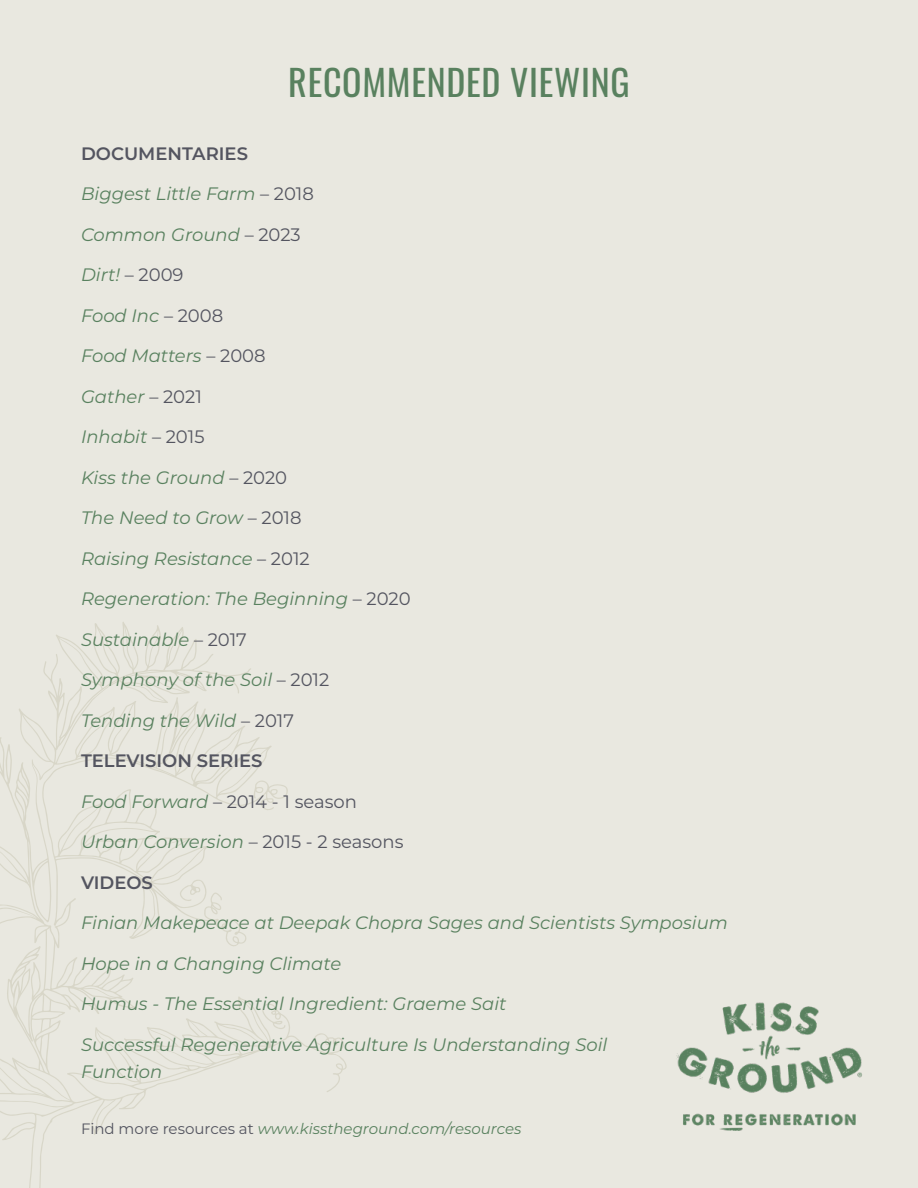
<style>
.page{position:relative;width:918px;height:1188px;background:#e9e8e0}
.page>*{position:absolute;margin:0;border:0;box-sizing:border-box;transform-origin:0 0}
.t1{font:36px "Oswald";letter-spacing:.02em;color:#59815f}
.t2{font:italic 18px/27px "Montserrat";color:#59815f}
.t3{font:600 18px "Montserrat";color:#545560}
.t4{font:18px "Montserrat";color:#545560}
.t5{font:italic 15px "Montserrat";color:#59815f}
.s1{font-style:normal;color:#545560}
.s2{font-style:italic;color:#59815f}
</style>
<div class="page">
<img style="left:676px;top:1002px;width:186px;height:129px">
<h1 class="t1" style="left:288px;top:50px;width:343px">RECOMMENDED VIEWING</h1>
<p class="t3" style="left:81px;top:141px;width:169px">DOCUMENTARIES</p>
<p class="t2" style="left:81px;top:180px;width:234px">Biggest Little Farm <span class="s1">– 2018</span></p>
<p class="t2" style="left:81px;top:220px;width:221px">Common Ground <span class="s1">– 2023</span></p>
<p class="t2" style="left:81px;top:261px;width:104px">Dirt! <span class="s1">– 2009</span></p>
<p class="t2" style="left:81px;top:301px;width:144px">Food Inc <span class="s1">– 2008</span></p>
<p class="t2" style="left:81px;top:342px;width:186px">Food Matters <span class="s1">– 2008</span></p>
<p class="t2" style="left:81px;top:382px;width:122px">Gather <span class="s1">– 2021</span></p>
<p class="t2" style="left:81px;top:423px;width:125px">Inhabit <span class="s1">– 2015</span></p>
<p class="t2" style="left:81px;top:463px;width:208px">Kiss the Ground <span class="s1">– 2020</span></p>
<p class="t2" style="left:81px;top:504px;width:222px">The Need to Grow <span class="s1">– 2018</span></p>
<p class="t2" style="left:81px;top:544px;width:230px">Raising Resistance <span class="s1">– 2012</span></p>
<p class="t2" style="left:81px;top:585px;width:331px">Regeneration: The Beginning <span class="s1">– 2020</span></p>
<p class="t2" style="left:81px;top:625px;width:167px">Sustainable <span class="s1">– 2017</span></p>
<p class="t2" style="left:81px;top:666px;width:250px">Symphony of the Soil <span class="s1">– 2012</span></p>
<p class="t2" style="left:81px;top:706px;width:215px">Tending the Wild <span class="s1">– 2017</span></p>
<p class="t3" style="left:81px;top:748px;width:183px">TELEVISION SERIES</p>
<p class="t4" style="left:81px;top:789px;width:278px"><span class="s2">Food Forward</span> – 2014 - 1 season</p>
<p class="t2" style="left:81px;top:828px;width:324px">Urban Conversion <span class="s1">– 2015 - 2 seasons</span></p>
<p class="t3" style="left:81px;top:870px;width:73px">VIDEOS</p>
<p class="t2" style="left:81px;top:909px;width:649px">Finian Makepeace at Deepak Chopra Sages and Scientists Symposium</p>
<p class="t2" style="left:81px;top:949px;width:262px">Hope in a Changing Climate</p>
<p class="t2" style="left:81px;top:990px;width:427px">Humus - The Essential Ingredient: Graeme Sait</p>
<p class="t2" style="left:81px;top:1030px;width:528px">Successful Regenerative Agriculture Is Understanding Soil<br>Function</p>
<p class="t5" style="left:81px;top:1118px;width:442px"><span class="s1">Find more resources at</span> www.kisstheground.com/resources</p>
</div>
